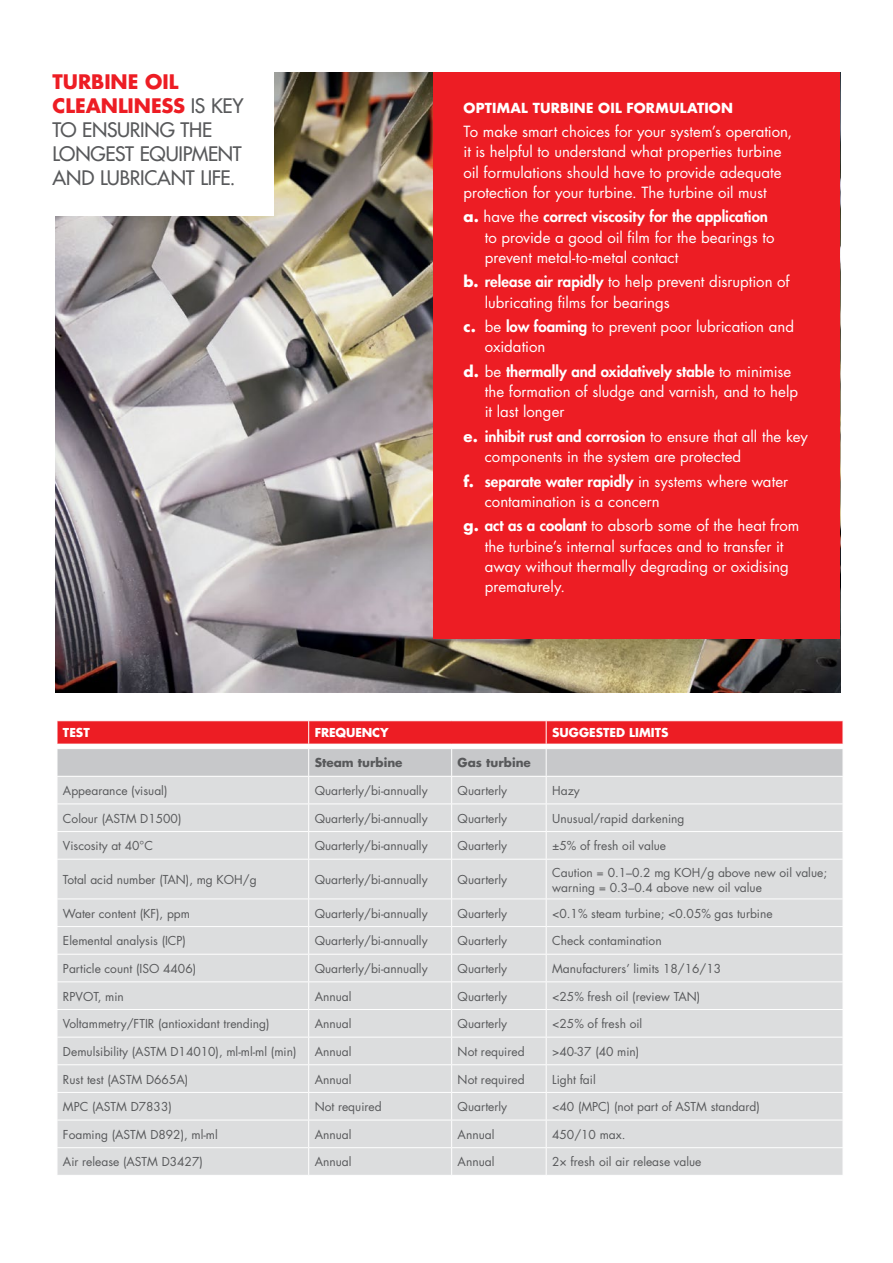
<style>
.page{position:relative;width:893px;height:1263px;background:#fff}
.page>*{position:absolute;margin:0;border:0;box-sizing:border-box;transform-origin:0 0}
.t1{font:500 19.5px/24px "Futura Std";letter-spacing:-.015em;color:#58595b}
.t2{font:15px/20.2px "Futura Std";color:#fff}
.t3{font:700 13.5px "Futura Std";letter-spacing:.015em;color:#fff}
.t4{font:12px/15px "Futura Std";color:#58595b}
.t5{font:700 12px "Futura Std";color:#fff}
.t6{font:700 12px "Futura Std";color:#58595b}
.s1{font-weight:700;color:#ed1d24}
.s2{font-weight:700}
.s3{font-weight:800}
</style>
<div class="page">
<img style="left:55px;top:73px;width:785px;height:619px">
<div style="left:58px;top:860px;width:785px;height:315px;background:#dcddde"></div>
<hr style="left:452px;top:898px;width:94px;height:1px;background:#fff">
<hr style="left:452px;top:926px;width:94px;height:1px;background:#fff">
<hr style="left:452px;top:954px;width:94px;height:1px;background:#fff">
<hr style="left:452px;top:981px;width:94px;height:1px;background:#fff">
<hr style="left:452px;top:1009px;width:94px;height:1px;background:#fff">
<hr style="left:452px;top:1037px;width:94px;height:1px;background:#fff">
<hr style="left:452px;top:1064px;width:94px;height:1px;background:#fff">
<hr style="left:452px;top:1092px;width:94px;height:1px;background:#fff">
<hr style="left:452px;top:1120px;width:94px;height:1px;background:#fff">
<hr style="left:452px;top:1147px;width:94px;height:1px;background:#fff">
<hr style="left:546px;top:859px;width:1px;height:39px;background:#fff">
<hr style="left:546px;top:898px;width:297px;height:1px;background:#fff">
<hr style="left:546px;top:926px;width:297px;height:1px;background:#fff">
<hr style="left:546px;top:954px;width:297px;height:1px;background:#fff">
<hr style="left:546px;top:981px;width:297px;height:1px;background:#fff">
<hr style="left:546px;top:1009px;width:297px;height:1px;background:#fff">
<hr style="left:546px;top:1037px;width:297px;height:1px;background:#fff">
<hr style="left:546px;top:1064px;width:297px;height:1px;background:#fff">
<hr style="left:546px;top:1092px;width:297px;height:1px;background:#fff">
<hr style="left:546px;top:1120px;width:297px;height:1px;background:#fff">
<hr style="left:546px;top:1147px;width:297px;height:1px;background:#fff">
<svg style="left:546px;top:899px;width:1px;height:276px"></svg>
<hr style="left:308px;top:859px;width:1px;height:39px;background:#fff">
<hr style="left:451px;top:859px;width:1px;height:39px;background:#fff">
<hr style="left:57px;top:898px;width:252px;height:1px;background:#fff">
<hr style="left:309px;top:898px;width:143px;height:1px;background:#fff">
<hr style="left:57px;top:926px;width:252px;height:1px;background:#fff">
<hr style="left:309px;top:926px;width:143px;height:1px;background:#fff">
<hr style="left:57px;top:954px;width:252px;height:1px;background:#fff">
<hr style="left:309px;top:954px;width:143px;height:1px;background:#fff">
<hr style="left:57px;top:981px;width:252px;height:1px;background:#fff">
<hr style="left:309px;top:981px;width:143px;height:1px;background:#fff">
<hr style="left:57px;top:1009px;width:252px;height:1px;background:#fff">
<hr style="left:309px;top:1009px;width:143px;height:1px;background:#fff">
<hr style="left:57px;top:1037px;width:252px;height:1px;background:#fff">
<hr style="left:309px;top:1037px;width:143px;height:1px;background:#fff">
<hr style="left:57px;top:1064px;width:252px;height:1px;background:#fff">
<hr style="left:309px;top:1064px;width:143px;height:1px;background:#fff">
<hr style="left:57px;top:1092px;width:252px;height:1px;background:#fff">
<hr style="left:309px;top:1092px;width:143px;height:1px;background:#fff">
<hr style="left:57px;top:1120px;width:252px;height:1px;background:#fff">
<hr style="left:309px;top:1120px;width:143px;height:1px;background:#fff">
<hr style="left:57px;top:1147px;width:252px;height:1px;background:#fff">
<svg style="left:57px;top:899px;width:1px;height:276px"></svg>
<hr style="left:309px;top:1147px;width:143px;height:1px;background:#fff">
<svg style="left:308px;top:899px;width:1px;height:276px"></svg>
<svg style="left:451px;top:899px;width:1px;height:276px"></svg>
<svg style="left:57px;top:721px;width:786px;height:138px;background:#dcbbbd"></svg>
<hr style="left:57px;top:744px;width:252px;height:1px;background:#fff">
<hr style="left:309px;top:744px;width:143px;height:1px;background:#fff">
<hr style="left:452px;top:744px;width:94px;height:1px;background:#fff">
<hr style="left:546px;top:744px;width:297px;height:1px;background:#fff">
<div style="left:433px;top:73px;width:407px;height:566px;background:#ed1d24"></div>
<div style="left:21px;top:62px;width:252px;height:154px;background:#fff"></div>
<h1 class="t1" style="left:53px;top:70px;width:192px"><span class="s1">TURBINE OIL<br>CLEANLINESS</span> IS KEY<br>TO ENSURING THE<br>LONGEST EQUIPMENT<br>AND LUBRICANT LIFE.</h1>
<p class="t3" style="left:464px;top:98px;width:271px">OPTIMAL TURBINE OIL FORMULATION</p>
<p class="t2" style="left:464px;top:122px;width:330px">To make smart choices for your system’s operation, it is helpful to understand what properties turbine oil formulations should have to provide adequate protection for your turbine. The turbine oil must</p>
<p class="t2" style="left:485px;top:207px;width:291px;text-indent:-21px"><span class="s2">a.</span> have the <span class="s3">correct viscosity for the application </span>to provide a good oil film for the bearings to prevent metal-to-metal contact</p>
<p class="t2" style="left:485px;top:272px;width:306px;text-indent:-21px"><span class="s2">b.</span> <span class="s3">release air rapidly</span> to help prevent disruption of lubricating films for bearings</p>
<p class="t2" style="left:485px;top:317px;width:311px;text-indent:-21px"><span class="s2">c.</span> be <span class="s3">low foaming</span> to prevent poor lubrication and oxidation</p>
<p class="t2" style="left:485px;top:361px;width:315px;text-indent:-21px"><span class="s2">d.</span> be <span class="s3">thermally and oxidatively stable</span> to minimise the formation of sludge and varnish, and to help it last longer</p>
<p class="t2" style="left:485px;top:426px;width:325px;text-indent:-21px"><span class="s2">e.</span> <span class="s3">inhibit rust and corrosion</span> to ensure that all the key components in the system are protected</p>
<p class="t2" style="left:485px;top:471px;width:305px;text-indent:-21px"><span class="s2">f.</span> <span class="s3">separate water rapidly</span> in systems where water contamination is a concern</p>
<p class="t2" style="left:485px;top:516px;width:316px;text-indent:-21px"><span class="s2">g.</span> <span class="s3">act as a coolant</span> to absorb some of the heat from the turbine’s internal surfaces and to transfer it away without thermally degrading or oxidising prematurely.</p>
<p class="t5" style="left:63px;top:725px;width:28px">TEST</p>
<p class="t5" style="left:315px;top:725px;width:75px">FREQUENCY</p>
<p class="t5" style="left:552px;top:725px;width:118px">SUGGESTED LIMITS</p>
<p class="t6" style="left:315px;top:755px;width:89px">Steam turbine</p>
<p class="t6" style="left:458px;top:755px;width:75px">Gas turbine</p>
<p class="t4" style="left:63px;top:783px;width:106px">Appearance (visual)</p>
<p class="t4" style="left:315px;top:783px;width:114px">Quarterly/bi-annually</p>
<p class="t4" style="left:458px;top:783px;width:51px">Quarterly</p>
<p class="t4" style="left:552px;top:783px;width:29px">Hazy</p>
<p class="t4" style="left:63px;top:811px;width:120px">Colour (ASTM D1500)</p>
<p class="t4" style="left:315px;top:811px;width:114px">Quarterly/bi-annually</p>
<p class="t4" style="left:458px;top:811px;width:51px">Quarterly</p>
<p class="t4" style="left:552px;top:811px;width:134px">Unusual/rapid darkening</p>
<p class="t4" style="left:63px;top:838px;width:92px">Viscosity at 40°C</p>
<p class="t4" style="left:315px;top:838px;width:114px">Quarterly/bi-annually</p>
<p class="t4" style="left:458px;top:838px;width:51px">Quarterly</p>
<p class="t4" style="left:552px;top:838px;width:116px">±5% of fresh oil value</p>
<p class="t4" style="left:63px;top:872px;width:195px">Total acid number (TAN), mg KOH/g</p>
<p class="t4" style="left:315px;top:872px;width:114px">Quarterly/bi-annually</p>
<p class="t4" style="left:458px;top:872px;width:51px">Quarterly</p>
<p class="t4" style="left:552px;top:865px;width:276px">Caution = 0.1–0.2 mg KOH/g above new oil value; warning = 0.3–0.4 above new oil value</p>
<p class="t4" style="left:63px;top:906px;width:129px">Water content (KF), ppm</p>
<p class="t4" style="left:315px;top:906px;width:114px">Quarterly/bi-annually</p>
<p class="t4" style="left:458px;top:906px;width:51px">Quarterly</p>
<p class="t4" style="left:552px;top:906px;width:222px">&lt;0.1% steam turbine; &lt;0.05% gas turbine</p>
<p class="t4" style="left:63px;top:933px;width:125px">Elemental analysis (ICP)</p>
<p class="t4" style="left:315px;top:933px;width:114px">Quarterly/bi-annually</p>
<p class="t4" style="left:458px;top:933px;width:51px">Quarterly</p>
<p class="t4" style="left:552px;top:933px;width:111px">Check contamination</p>
<p class="t4" style="left:63px;top:961px;width:135px">Particle count (ISO 4406)</p>
<p class="t4" style="left:315px;top:961px;width:114px">Quarterly/bi-annually</p>
<p class="t4" style="left:458px;top:961px;width:51px">Quarterly</p>
<p class="t4" style="left:552px;top:961px;width:170px">Manufacturers’ limits 18/16/13</p>
<p class="t4" style="left:63px;top:989px;width:62px">RPVOT, min</p>
<p class="t4" style="left:315px;top:989px;width:38px">Annual</p>
<p class="t4" style="left:458px;top:989px;width:51px">Quarterly</p>
<p class="t4" style="left:552px;top:989px;width:150px">&lt;25% fresh oil (review TAN)</p>
<p class="t4" style="left:63px;top:1016px;width:208px">Voltammetry/FTIR (antioxidant trending)</p>
<p class="t4" style="left:315px;top:1016px;width:38px">Annual</p>
<p class="t4" style="left:458px;top:1016px;width:51px">Quarterly</p>
<p class="t4" style="left:552px;top:1016px;width:92px">&lt;25% of fresh oil</p>
<p class="t4" style="left:63px;top:1044px;width:235px">Demulsibility (ASTM D14010), ml-ml-ml (min)</p>
<p class="t4" style="left:315px;top:1044px;width:38px">Annual</p>
<p class="t4" style="left:458px;top:1044px;width:68px">Not required</p>
<p class="t4" style="left:552px;top:1044px;width:89px">&gt;40-37 (40 min)</p>
<p class="t4" style="left:63px;top:1072px;width:127px">Rust test (ASTM D665A)</p>
<p class="t4" style="left:315px;top:1072px;width:38px">Annual</p>
<p class="t4" style="left:458px;top:1072px;width:68px">Not required</p>
<p class="t4" style="left:552px;top:1072px;width:45px">Light fail</p>
<p class="t4" style="left:63px;top:1099px;width:110px">MPC (ASTM D7833)</p>
<p class="t4" style="left:315px;top:1099px;width:68px">Not required</p>
<p class="t4" style="left:458px;top:1099px;width:51px">Quarterly</p>
<p class="t4" style="left:552px;top:1099px;width:209px">&lt;40 (MPC) (not part of ASTM standard)</p>
<p class="t4" style="left:63px;top:1127px;width:156px">Foaming (ASTM D892), ml-ml</p>
<p class="t4" style="left:315px;top:1127px;width:38px">Annual</p>
<p class="t4" style="left:458px;top:1127px;width:38px">Annual</p>
<p class="t4" style="left:552px;top:1127px;width:75px">450/10 max.</p>
<p class="t4" style="left:63px;top:1155px;width:141px">Air release (ASTM D3427)</p>
<p class="t4" style="left:315px;top:1155px;width:38px">Annual</p>
<p class="t4" style="left:458px;top:1155px;width:38px">Annual</p>
<p class="t4" style="left:552px;top:1155px;width:151px">2× fresh oil air release value</p>
</div>
